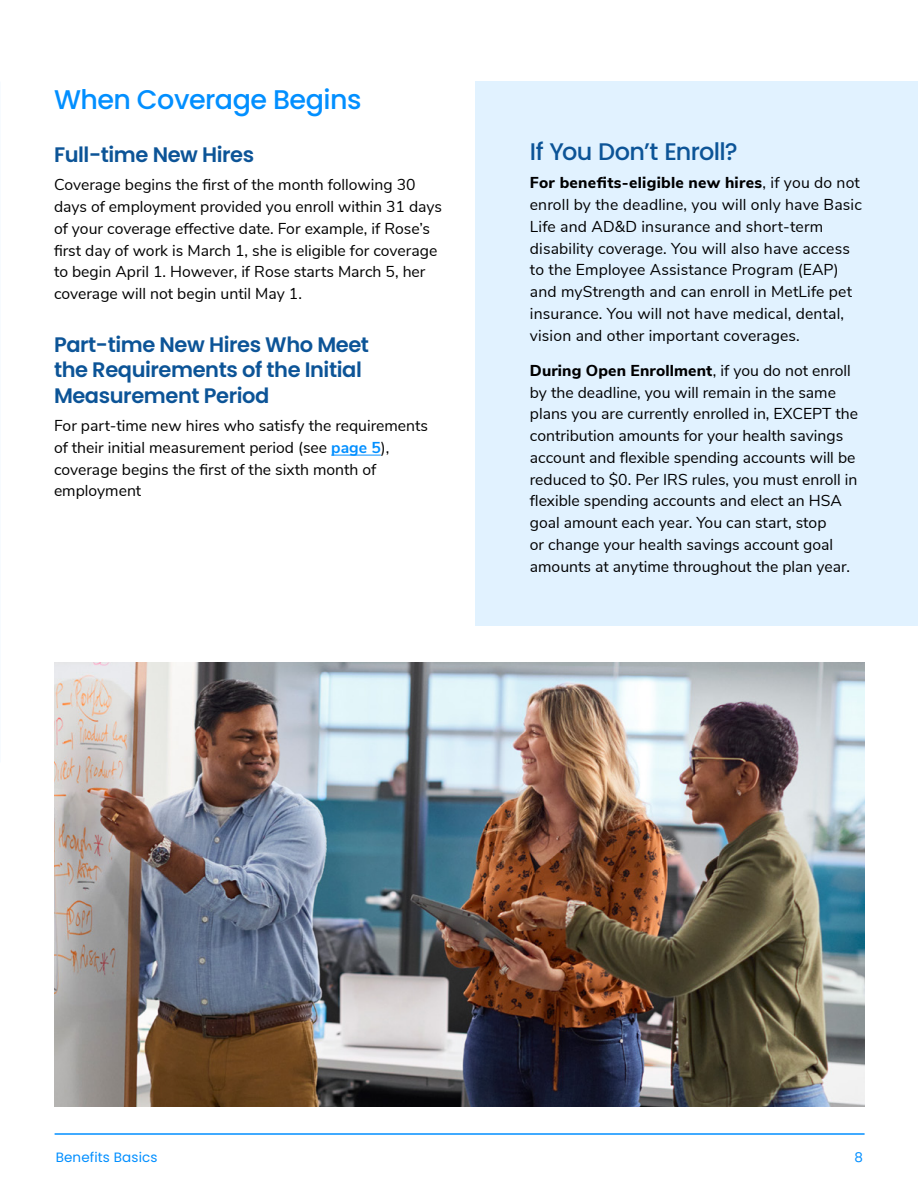
<style>
.page{position:relative;width:918px;height:1188px;background:#fff}
.page>*{position:absolute;margin:0;border:0;box-sizing:border-box;transform-origin:0 0}
.Subhead_1{font:500 27px "Poppins";letter-spacing:-.02em;color:#028fff}
.Callout_Head_Large{font:500 24px "Poppins";letter-spacing:-.025em;color:#0c5497}
.Subhead_2{font:600 21px/25.5px "Poppins";letter-spacing:-.02em;color:#0c5497}
.Body_Copy{font:15.75px/21.8px "Nunito Sans";color:#000}
.t1{font:13.5px "Poppins";letter-spacing:.01em;color:#028fff}
.s1{font-weight:700;color:#028fff}
.s2{font-weight:800}
</style>
<div class="page">
<hr style="left:55px;top:1133px;width:810px;height:2px;background:#028fff">
<hr style="left:331px;top:455px;width:50px;height:1px;background:#028fff">
<div style="left:476px;top:81px;width:442px;height:545px;background:#e1f2ff"></div>
<img style="left:54px;top:662px;width:811px;height:445px">
<p class="Subhead_1" style="left:54px;top:84px;width:309px">When Coverage Begins</p>
<p class="Subhead_2" style="left:54px;top:142px;width:202px">Full-time New Hires</p>
<p class="Body_Copy" style="left:54px;top:173px;width:390px">Coverage begins the first of the month following 30 days of employment provided you enroll within 31 days of your coverage effective date. For example, if Rose’s first day of work is March 1, she is eligible for coverage to begin April 1. However, if Rose starts March 5, her coverage will not begin until May 1.</p>
<p class="Subhead_2" style="left:54px;top:332px;width:317px">Part-time New Hires Who Meet the Requirements of the Initial<br>Measurement Period</p>
<p class="Body_Copy" style="left:54px;top:414px;width:376px">For part-time new hires who satisfy the requirements of their initial measurement period (see <span class="s1">page 5</span>), coverage begins the first of the sixth month of employment</p>
<p class="Callout_Head_Large" style="left:530px;top:138px;width:209px">If You Don’t Enroll?</p>
<p class="Body_Copy" style="left:530px;top:171px;width:334px"><span class="s2">For benefits-eligible new hires</span>, if you do not enroll by the deadline, you will only have Basic Life and AD&amp;D insurance and short-term disability coverage. You will also have access to the Employee Assistance Program (EAP) and myStrength and can enroll in MetLife pet insurance. You will not have medical, dental, vision and other important coverages.</p>
<p class="Body_Copy" style="left:530px;top:359px;width:330px"><span class="s2">During Open Enrollment</span>, if you do not enroll by the deadline, you will remain in the same plans you are currently enrolled in, EXCEPT the contribution amounts for your health savings account and flexible spending accounts will be reduced to $0. Per IRS rules, you must enroll in flexible spending accounts and elect an HSA goal amount each year. You can start, stop<br>or change your health savings account goal amounts at anytime throughout the plan year.</p>
<p class="t1" style="left:56px;top:1149px;width:103px">Benefits Basics</p>
<p class="t1" style="left:854px;top:1149px;width:10px">8</p>
</div>
